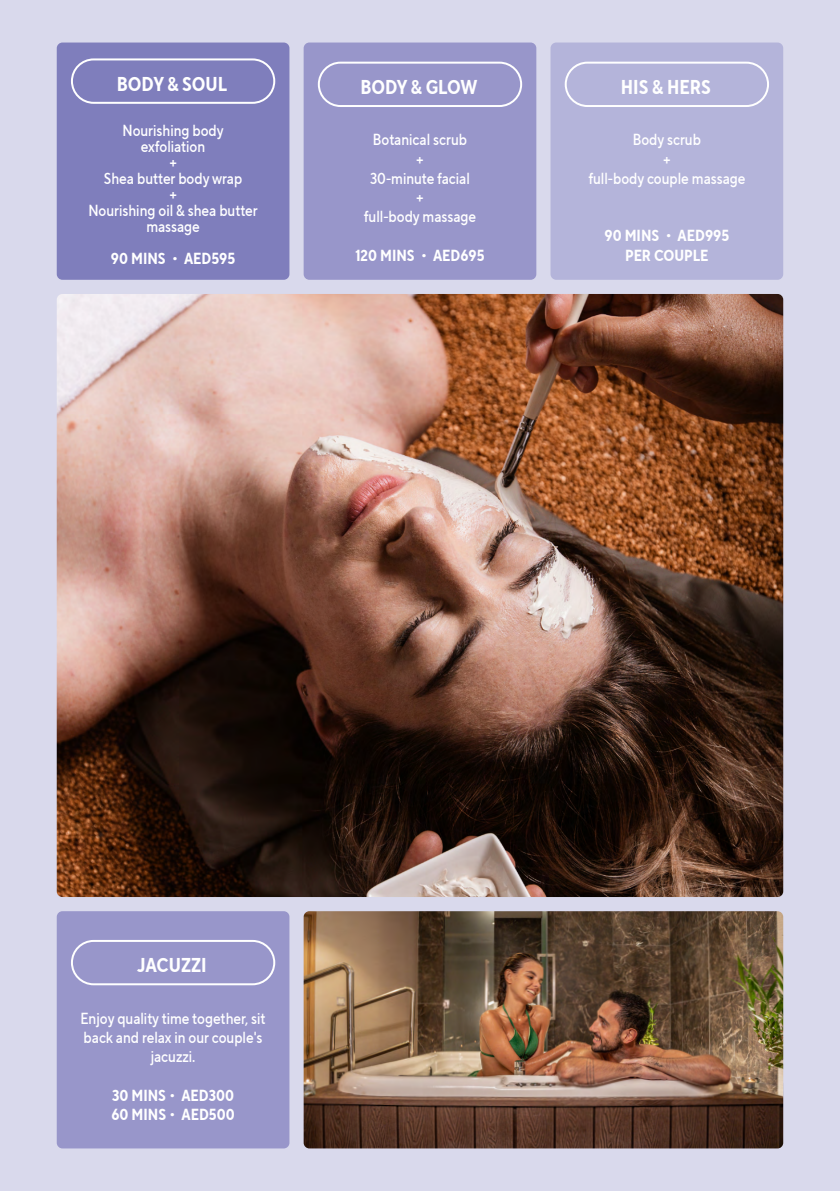
<style>
.page{position:relative;width:840px;height:1191px;background:#fff}
.page>*{position:absolute;margin:0;border:0;box-sizing:border-box;transform-origin:0 0}
.t1{font:700 20px "TT Norms Pro Cond";color:#fff}
.t2{font:500 16px/19.2px "TT Norms Pro Cond";color:#fff;text-align:center}
.t3{font:700 16px/19.2px "TT Norms Pro Cond";color:#fff}
</style>
<div class="page">
<div style="left:0;top:0;width:839px;height:1191px;background:#d9d9ec"></div>
<div style="left:57px;top:911px;width:232px;height:237px;background:#9896ca;border-radius:6px"></div>
<div style="left:71px;top:940px;width:204px;height:45px;border:2px solid #fff;border-radius:22px"></div>
<img style="left:57px;top:294px;width:725px;height:603px">
<img style="left:303px;top:911px;width:479px;height:237px">
<div style="left:57px;top:43px;width:232px;height:237px;background:#7f7ebc;border-radius:6px"></div>
<div style="left:71px;top:58px;width:204px;height:46px;border:2px solid #fff;border-radius:22px"></div>
<div style="left:303px;top:43px;width:233px;height:237px;background:#9896ca;border-radius:6px"></div>
<div style="left:317px;top:62px;width:205px;height:45px;border:2px solid #fff;border-radius:22px"></div>
<div style="left:550px;top:43px;width:232px;height:237px;background:#b4b4da;border-radius:6px"></div>
<div style="left:564px;top:62px;width:204px;height:45px;border:2px solid #fff;border-radius:22px"></div>
<p class="t1" style="left:117px;top:69px;width:112px">BODY &amp; SOUL</p>
<p class="t2" style="left:88px;top:122px;width:171px;line-height:16px">Nourishing body exfoliation<br>+<br>Shea butter body wrap<br>+<br>Nourishing oil &amp; shea butter massage</p>
<p class="t3" style="left:111px;top:249px;width:126px">90 MINS • AED595</p>
<p class="t1" style="left:360px;top:72px;width:119px">BODY &amp; GLOW</p>
<p class="t2" style="left:363px;top:130px;width:114px">Botanical scrub<br>+<br>30-minute facial<br>+<br>full-body massage</p>
<p class="t3" style="left:355px;top:246px;width:131px">120 MINS • AED695</p>
<p class="t1" style="left:620px;top:72px;width:91px">HIS &amp; HERS</p>
<p class="t2" style="left:588px;top:130px;width:158px">Body scrub<br>+<br>full-body couple massage</p>
<p class="t3" style="left:604px;top:226px;width:126px;text-align:center">90 MINS • AED995<br>PER COUPLE</p>
<p class="t1" style="left:137px;top:950px;width:70px">JACUZZI</p>
<p class="t2" style="left:80px;top:1008px;width:186px">Enjoy quality time together, sit back and relax in our couple's jacuzzi.</p>
<p class="t3" style="left:111px;top:1085px;width:125px">30 MINS • AED300<br>60 MINS • AED500</p>
</div>
